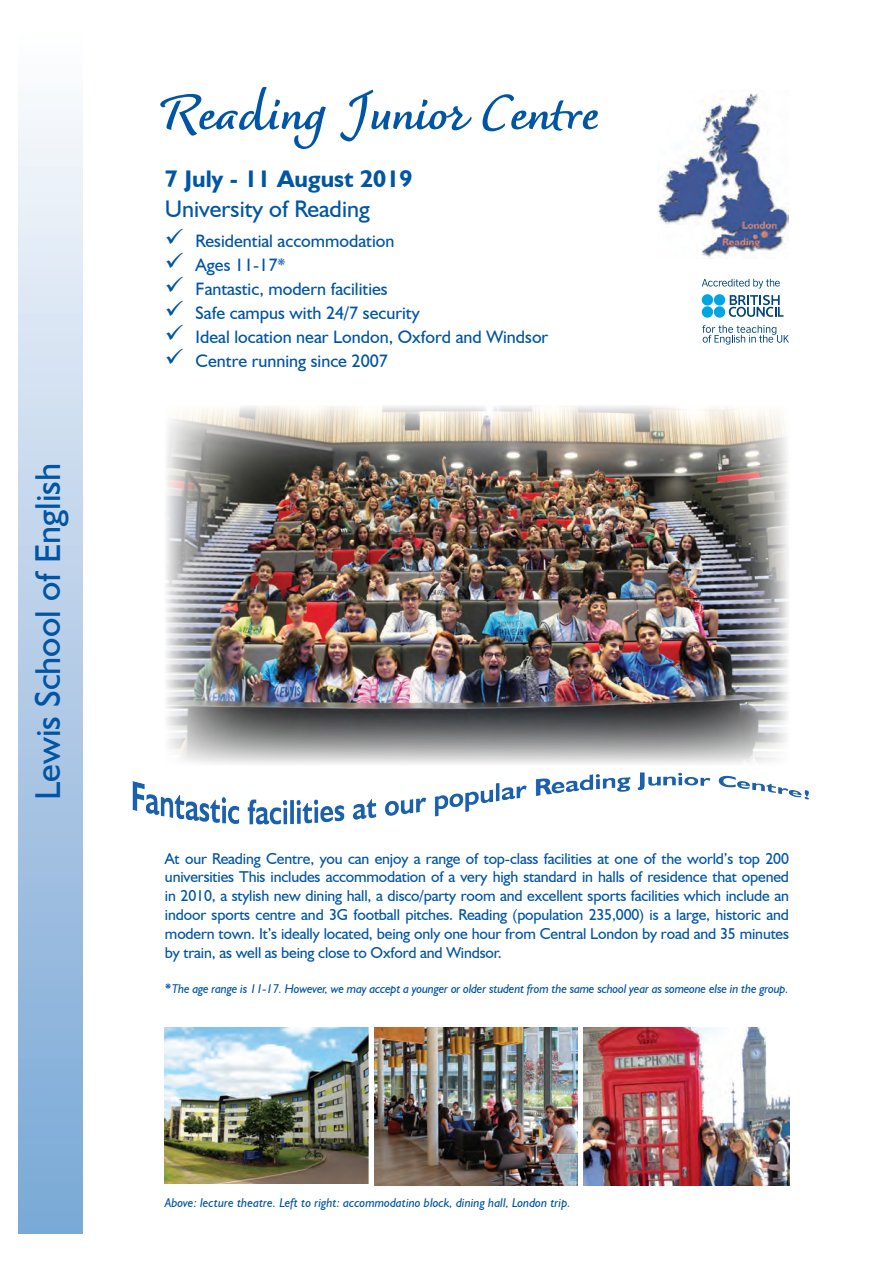
<style>
.page{position:relative;width:893px;height:1263px;background:#fff}
.page>*{position:absolute;margin:0;border:0;box-sizing:border-box;transform-origin:0 0}
.t1{font:700 58.5px "Dolce";color:#0155a5}
.t2{font:36px "Humanist 521 BT";color:#0155a5}
.t3{font:24px "Humanist 521 BT";color:#0155a5}
.t4{font:700 24px "Humanist 521 BT";color:#0155a5}
.t5{font:18px "Humanist 521 BT";color:#0155a5}
.t6{font:15.75px/18.9px "Humanist 521 BT";letter-spacing:-.01em;color:#0155a5;text-align:justify}
.t7{font:italic 12.75px "Humanist 521 BT";letter-spacing:-.02em;color:#0155a5}
.t8{font:italic 12.75px "Humanist 521 BT";color:#0155a5}
.s1{font-weight:700;font-style:normal;font-size:13.5px}
</style>
<div class="page">
<div style="left:18px;top:30px;width:64px;height:1203px;background:linear-gradient(to bottom,#fcfbfd,#78a6d5)"></div>
<img style="left:657px;top:93px;width:132px;height:165px">
<img style="left:132px;top:772px;width:677px;height:53px">
<svg style="left:702px;top:279px;width:78px;height:9px"></svg>
<svg style="left:702px;top:325px;width:87px;height:20px"></svg>
<svg style="left:729px;top:295px;width:54px;height:22px"></svg>
<div style="left:702px;top:294px;width:11px;height:11px;background:#00a5e3;border-radius:50%"></div>
<div style="left:714px;top:294px;width:11px;height:11px;background:#00a5e3;border-radius:50%"></div>
<div style="left:702px;top:306px;width:11px;height:12px;background:#00a5e3;border-radius:50%"></div>
<div style="left:714px;top:306px;width:11px;height:12px;background:#00a5e3;border-radius:50%"></div>
<img style="left:166px;top:406px;width:622px;height:358px">
<img style="left:165px;top:1028px;width:204px;height:156px">
<img style="left:583px;top:1028px;width:206px;height:157px">
<img style="left:374px;top:1028px;width:204px;height:157px">
<h2 class="t2" style="left:26px;top:800px;width:338px;rotate:-90deg">Lewis School of English</h2>
<h1 class="t1" style="left:165px;top:74px;width:436px">Reading Junior Centre</h1>
<h3 class="t4" style="left:165px;top:164px;width:249px">7 July - 11 August 2019</h3>
<h3 class="t3" style="left:165px;top:194px;width:207px">University of Reading</h3>
<p class="t5" style="left:165px;top:230px;width:231px">✓ Residential accommodation</p>
<p class="t5" style="left:165px;top:254px;width:122px">✓ Ages 11-17*</p>
<p class="t5" style="left:165px;top:278px;width:224px">✓ Fantastic, modern facilities</p>
<p class="t5" style="left:165px;top:302px;width:256px">✓ Safe campus with 24/7 security</p>
<p class="t5" style="left:165px;top:326px;width:385px">✓ Ideal location near London, Oxford and Windsor</p>
<p class="t5" style="left:165px;top:350px;width:225px">✓ Centre running since 2007</p>
<p class="t6" style="left:165px;top:848px;width:626px">At our Reading Centre, you can enjoy a range of top-class facilities at one of the world’s top 200 universities This includes accommodation of a very high standard in halls of residence that opened in 2010, a stylish new dining hall, a disco/party room and excellent sports facilities which include an indoor sports centre and 3G football pitches. Reading (population 235,000) is a large, historic and modern town. It’s ideally located, being only one hour from Central London by road and 35 minutes by train, as well as being close to Oxford and Windsor.</p>
<p class="t7" style="left:165px;top:981px;width:625px"><span class="s1">*</span>The age range is 11-17. However, we may accept a younger or older student from the same school year as someone else in the group.</p>
<p class="t8" style="left:165px;top:1194px;width:407px">Above: lecture theatre. Left to right: accommodatino block, dining hall, London trip.</p>
</div>
